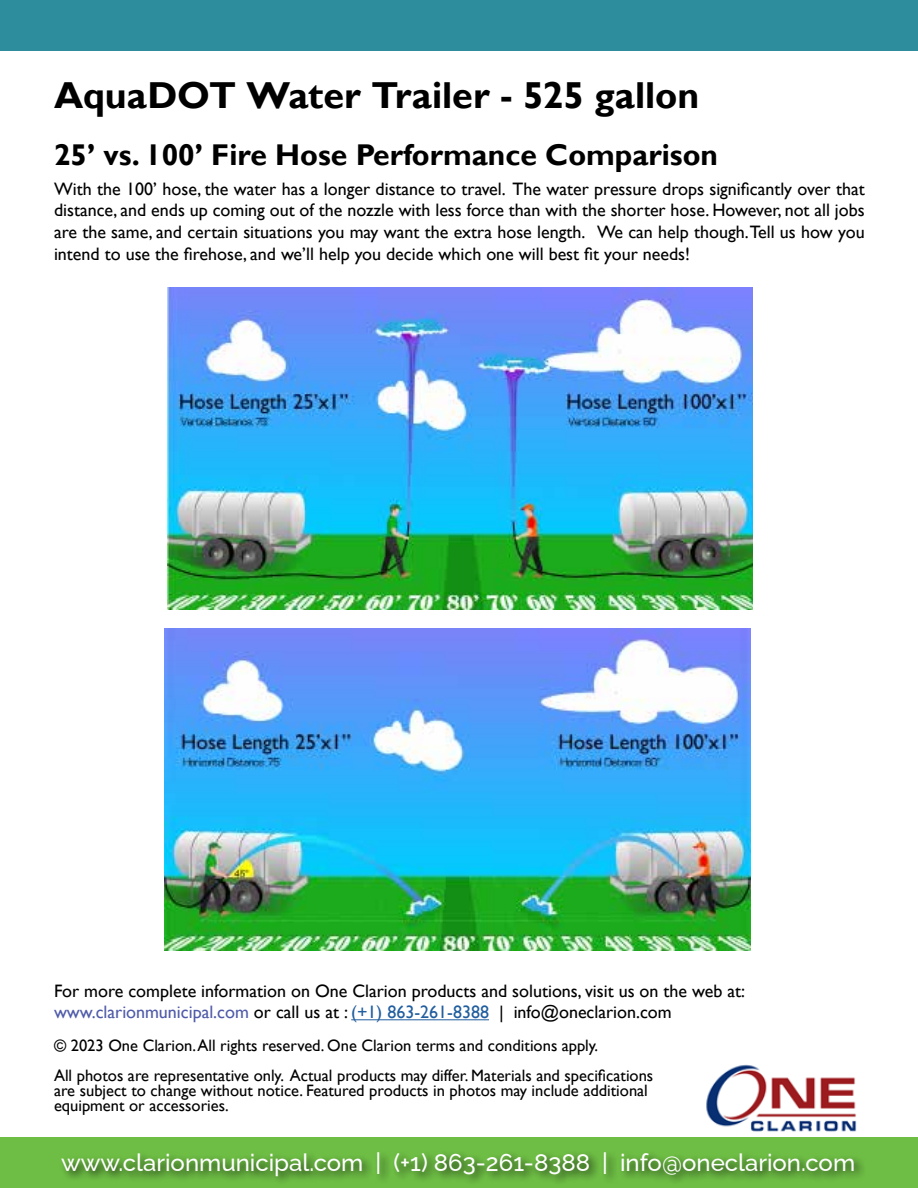
<style>
.page{position:relative;width:918px;height:1188px;background:#fff}
.page>*{position:absolute;margin:0;border:0;box-sizing:border-box;transform-origin:0 0}
.t1{font:700 37.5px "Gill Sans";color:#000}
.t2{font:700 30px "Gill Sans";color:#000}
.t3{font:100 24px "Raleway";color:#fff}
.t4{font:18px/21.6px "Gill Sans";color:#000}
.t5{font:16.5px/30px "Gill Sans";color:#000}
.s1{color:#4f5ba9}
.s2{color:#215e9e}
</style>
<div class="page">
<div style="left:0;top:1138px;width:918px;height:50px;background:#6ebe45"></div>
<div style="left:58px;top:1149px;width:808px;height:38px;background:#000;opacity:.75"></div>
<img style="left:706px;top:1064px;width:151px;height:68px">
<div style="left:0;top:0;width:918px;height:50px;background:#2e8d9d"></div>
<hr style="left:351px;top:1019px;width:138px;height:1px;background:#215e9e">
<img style="left:167px;top:287px;width:585px;height:322px">
<img style="left:165px;top:629px;width:586px;height:321px">
<h1 class="t1" style="left:54px;top:73px;width:647px">AquaDOT Water Trailer - 525 gallon</h1>
<h2 class="t2" style="left:54px;top:137px;width:666px">25’ vs. 100’ Fire Hose Performance Comparison</h2>
<p class="t4" style="left:54px;top:178px;width:812px;text-align:justify">With the 100’ hose, the water has a longer distance to travel. The water pressure drops significantly over that distance, and ends up coming out of the nozzle with less force than with the shorter hose. However, not all jobs are the same, and certain situations you may want the extra hose length. We can help though. Tell us how you intend to use the firehose, and we’ll help you decide which one will best fit your needs!</p>
<p class="t4" style="left:54px;top:981px;width:693px;line-height:21px">For more complete information on One Clarion products and solutions, visit us on the web at: <span class="s1">www.clarionmunicipal.com</span> or call us at : <span class="s2">(+1) 863-261-8388</span> | info@oneclarion.com</p>
<p class="t5" style="left:54px;top:1031px;width:601px">© 2023 One Clarion. All rights reserved. One Clarion terms and conditions apply.<br>All photos are representative only. Actual products may differ. Materials and specifications</p>
<p class="t5" style="left:54px;top:1084px;width:595px;line-height:15px">are subject to change without notice. Featured products in photos may include additional equipment or accessories.</p>
<h3 class="t3" style="left:61px;top:1143px;width:795px">www.clarionmunicipal.com | (+1) 863-261-8388 | info@oneclarion.com</h3>
</div>
